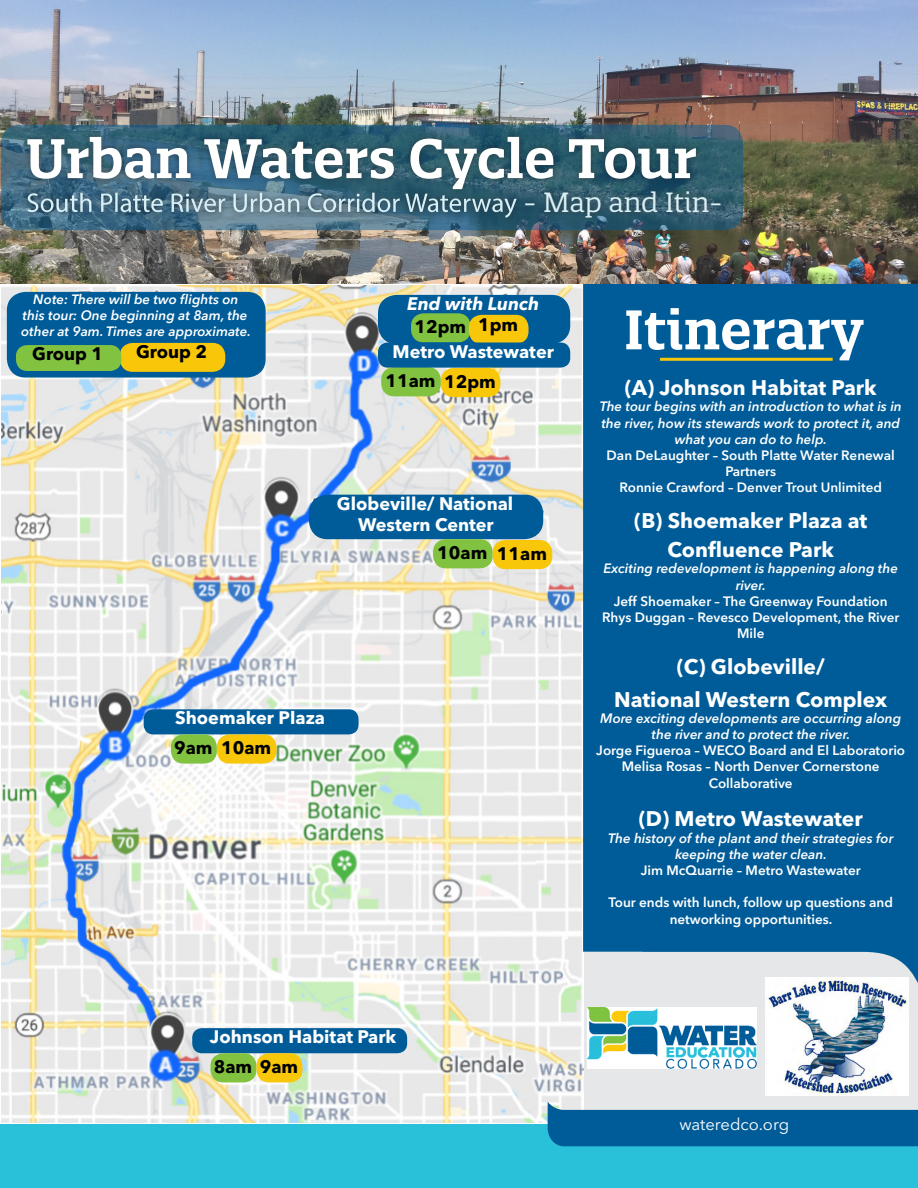
<style>
.page{position:relative;width:918px;height:1188px;background:#fff}
.page>*{position:absolute;margin:0;border:0;box-sizing:border-box;transform-origin:0 0}
.t1{font:600 54px "Quatro Slab";color:#fff}
.t2{font:27px "Quatro Slab";color:#d7eff5}
.t3{font:700 21px/28.8px "Avenir Next LT Pro";color:#fff;text-align:center}
.t4{font:700 18px/21.6px "Avenir Next LT Pro";color:#fff;text-align:center}
.t5{font:700 18px "Avenir Next LT Pro";color:#000}
.t6{font:italic 700 18px "Avenir Next LT Pro";color:#fff}
.t7{font:16.5px "Avenir Next LT Pro";color:#fff}
.t8{font:600 13.5px/16.2px "Avenir Next LT Pro";color:#fff;text-align:center}
.t9{font:italic 600 13.5px/16.2px "Avenir Next LT Pro";color:#fff;text-align:center}
.s1{font-style:italic}
</style>
<div class="page">
<div style="left:577px;top:951px;width:341px;height:236px;background:#e6e7e9"></div>
<img style="left:1px;top:285px;width:582px;height:837px">
<div style="left:583px;top:283px;width:335px;height:772px;background:#005c98"></div>
<img style="left:0;top:0;width:918px;height:283px">
<svg style="left:1px;top:125px;width:742px;height:105px;background:#3b667b"></svg>
<div style="left:0;top:1124px;width:918px;height:64px;background:#29c0da"></div>
<svg style="left:548px;top:1102px;width:370px;height:44px"></svg>
<img style="left:588px;top:1007px;width:169px;height:62px">
<div style="left:20px;top:130px;width:708px;height:94px;background:#231f20;opacity:.4"></div>
<svg style="left:27px;top:137px;width:669px;height:81px"></svg>
<hr style="left:660px;top:358px;width:173px;height:3px;background:#f9c709">
<img style="left:765px;top:978px;width:144px;height:118px">
<div style="left:193px;top:1029px;width:213px;height:24px;background:#005c98;border-radius:9px"></div>
<div style="left:192px;top:1028px;width:215px;height:25px;border:2px solid #005c98;border-radius:9px"></div>
<div style="left:144px;top:710px;width:214px;height:24px;background:#005c98;border-radius:9px"></div>
<div style="left:144px;top:709px;width:215px;height:25px;border:2px solid #005c98;border-radius:9px"></div>
<div style="left:310px;top:495px;width:232px;height:43px;background:#005c98;border-radius:18px"></div>
<div style="left:309px;top:495px;width:234px;height:44px;border:2px solid #005c98;border-radius:18px"></div>
<div style="left:211px;top:1054px;width:45px;height:28px;background:#81c340;border-radius:12px"></div>
<div style="left:210px;top:1053px;width:46px;height:29px;border:2px solid #81c340;border-radius:12px"></div>
<div style="left:257px;top:1054px;width:45px;height:28px;background:#f9c709;border-radius:12px"></div>
<div style="left:256px;top:1053px;width:47px;height:29px;border:2px solid #f9c709;border-radius:12px"></div>
<div style="left:172px;top:735px;width:44px;height:28px;background:#81c340;border-radius:12px"></div>
<div style="left:171px;top:734px;width:46px;height:30px;border:2px solid #81c340;border-radius:12px"></div>
<div style="left:218px;top:735px;width:58px;height:28px;background:#f9c709;border-radius:12px"></div>
<div style="left:217px;top:734px;width:60px;height:30px;border:2px solid #f9c709;border-radius:12px"></div>
<div style="left:434px;top:540px;width:58px;height:28px;background:#81c340;border-radius:12px"></div>
<div style="left:433px;top:539px;width:60px;height:29px;border:2px solid #81c340;border-radius:12px"></div>
<div style="left:493px;top:541px;width:59px;height:27px;background:#f9c709;border-radius:12px"></div>
<div style="left:493px;top:540px;width:59px;height:29px;border:2px solid #f9c709;border-radius:12px"></div>
<div style="left:382px;top:368px;width:58px;height:28px;background:#81c340;border-radius:12px"></div>
<div style="left:381px;top:367px;width:60px;height:29px;border:2px solid #81c340;border-radius:12px"></div>
<div style="left:379px;top:296px;width:190px;height:47px;background:#005c98;border-radius:18px"></div>
<div style="left:378px;top:295px;width:192px;height:49px;border:2px solid #005c98;border-radius:18px"></div>
<div style="left:442px;top:369px;width:58px;height:27px;background:#f9c709;border-radius:12px"></div>
<div style="left:441px;top:368px;width:59px;height:29px;border:2px solid #f9c709;border-radius:12px"></div>
<div style="left:412px;top:314px;width:58px;height:28px;background:#81c340;border-radius:12px"></div>
<div style="left:411px;top:313px;width:60px;height:29px;border:2px solid #81c340;border-radius:12px"></div>
<div style="left:470px;top:316px;width:58px;height:27px;background:#f9c709;border-radius:12px"></div>
<div style="left:469px;top:315px;width:60px;height:29px;border:2px solid #f9c709;border-radius:12px"></div>
<div style="left:379px;top:343px;width:190px;height:24px;background:#005c98;border-radius:9px"></div>
<div style="left:378px;top:342px;width:192px;height:26px;border:2px solid #005c98;border-radius:9px"></div>
<div style="left:8px;top:293px;width:257px;height:84px;background:#005c98;border-radius:18px"></div>
<div style="left:7px;top:292px;width:259px;height:86px;border:2px solid #005c98;border-radius:18px"></div>
<div style="left:121px;top:344px;width:104px;height:27px;background:#f9c709;border-radius:12px"></div>
<div style="left:120px;top:343px;width:105px;height:29px;border:2px solid #f9c709;border-radius:12px"></div>
<div style="left:17px;top:346px;width:104px;height:24px;background:#81c340;border-radius:10px"></div>
<div style="left:16px;top:345px;width:105px;height:26px;border:2px solid #81c340;border-radius:10px"></div>
<h1 class="t2" style="left:523px;top:185px;width:201px">- Map and Itin-</h1>
<p class="t9" style="left:21px;top:291px;width:231px">Note: There will be two flights on this tour: One beginning at 8am, the other at 9am. Times are approximate.</p>
<p class="t5" style="left:32px;top:343px;width:73px">Group 1</p>
<p class="t5" style="left:136px;top:341px;width:73px">Group 2</p>
<p class="t6" style="left:407px;top:293px;width:134px">End with Lunch</p>
<p class="t5" style="left:414px;top:316px;width:53px">12pm</p>
<p class="t5" style="left:478px;top:314px;width:42px">1pm</p>
<p class="t4" style="left:393px;top:340px;width:163px">Metro Wastewater</p>
<p class="t5" style="left:385px;top:369px;width:52px">11am</p>
<p class="t5" style="left:444px;top:370px;width:53px">12pm</p>
<p class="t4" style="left:337px;top:493px;width:178px">Globeville/ National<br>Western Center</p>
<p class="t5" style="left:437px;top:542px;width:52px">10am</p>
<p class="t5" style="left:497px;top:542px;width:52px">11am</p>
<p class="t4" style="left:175px;top:707px;width:151px">Shoemaker Plaza</p>
<p class="t5" style="left:174px;top:737px;width:40px">9am</p>
<p class="t5" style="left:221px;top:737px;width:52px">10am</p>
<p class="t1" style="left:624px;top:296px;width:242px">Itinerary</p>
<p class="t3" style="left:625px;top:373px;width:253px">(A) Johnson Habitat Park</p>
<p class="t9" style="left:600px;top:399px;width:304px">The tour begins with an introduction to what is in the river, how its stewards work to protect it, and what you can do to help.</p>
<p class="t8" style="left:607px;top:447px;width:290px">Dan DeLaughter – South Platte Water Renewal<br>Partners<br>Ronnie Crawford – Denver Trout Unlimited</p>
<p class="t3" style="left:634px;top:507px;width:235px">(B) Shoemaker Plaza at<br>Confluence Park</p>
<p class="t8" style="left:602px;top:561px;width:299px"><span class="s1">Exciting redevelopment is happening along the river.<br></span>Jeff Shoemaker – The Greenway Foundation<br>Rhys Duggan – Revesco Development, the River<br>Mile</p>
<p class="t3" style="left:614px;top:651px;width:275px;line-height:32.4px">(C) Globeville/<br>National Western Complex</p>
<p class="t9" style="left:600px;top:710px;width:303px">More exciting developments are occurring along the river and to protect the river.</p>
<p class="t8" style="left:596px;top:742px;width:310px">Jorge Figueroa – WECO Board and El Laboratorio<br>Melisa Rosas – North Denver Cornerstone<br>Collaborative</p>
<p class="t3" style="left:639px;top:804px;width:225px">(D) Metro Wastewater</p>
<p class="t9" style="left:608px;top:830px;width:287px">The history of the plant and their strategies for keeping the water clean.</p>
<p class="t8" style="left:641px;top:862px;width:221px">Jim McQuarrie – Metro Wastewater</p>
<p class="t8" style="left:608px;top:894px;width:286px">Tour ends with lunch, follow up questions and networking opportunities.</p>
<p class="t4" style="left:210px;top:1026px;width:188px">Johnson Habitat Park</p>
<p class="t5" style="left:214px;top:1056px;width:86px">8am 9am</p>
<p class="t7" style="left:679px;top:1114px;width:111px">wateredco.org</p>
</div>
